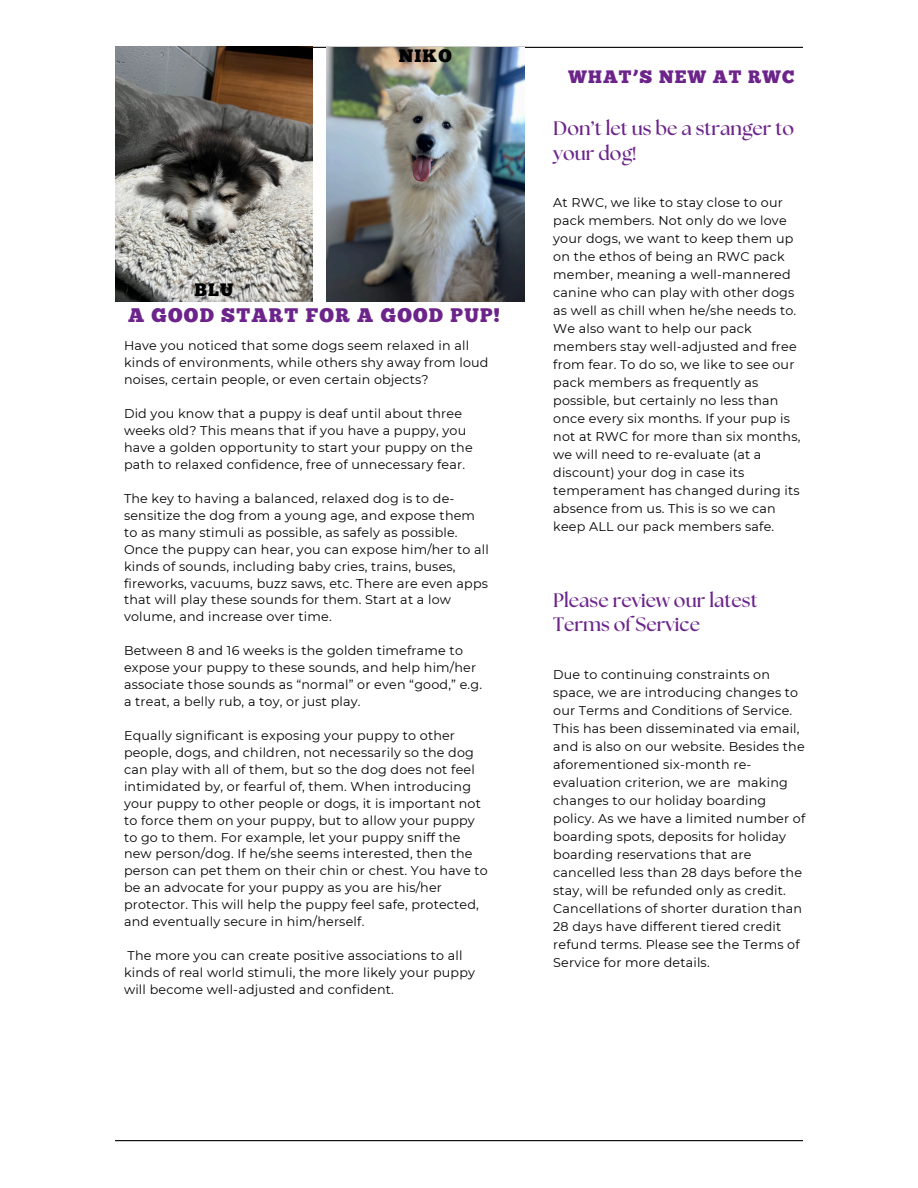
<style>
.page{position:relative;width:918px;height:1188px;background:#fff}
.page>*{position:absolute;margin:0;border:0;box-sizing:border-box;transform-origin:0 0}
.t1{font:19.65px "Chunk Five";letter-spacing:.065em;color:#6c248b}
.t2{font:700 19.5px/24.3px "The Seasons";color:#6c248b}
.t3{font:18px "Chunk Five";letter-spacing:.065em;color:#6c248b}
.t4{font:18px "Chunk Five";letter-spacing:.065em;color:#000}
.t5{font:12.75px/18px "Montserrat";letter-spacing:.015em;color:#000}
</style>
<div class="page">
<hr style="left:115px;top:47px;width:688px;height:1px;background:#000">
<hr style="left:115px;top:1140px;width:688px;height:1px;background:#000">
<img style="left:115px;top:47px;width:198px;height:254px">
<img style="left:327px;top:47px;width:198px;height:255px">
<p class="t4" style="left:195px;top:282px;width:40px">BLU</p>
<p class="t4" style="left:399px;top:49px;width:55px">NIKO</p>
<p class="t1" style="left:128px;top:307px;width:373px">A GOOD START FOR A GOOD PUP!</p>
<p class="t5" style="left:124px;top:337px;width:366px;line-height:17px">Have you noticed that some dogs seem relaxed in all kinds of environments, while others shy away from loud noises, certain people, or even certain objects?</p>
<h1 class="t5" style="left:124px;top:405px;width:350px;line-height:17px">Did you know that a puppy is deaf until about three weeks old? This means that if you have a puppy, you have a golden opportunity to start your puppy on the path to relaxed confidence, free of unnecessary fear.</h1>
<h1 class="t5" style="left:124px;top:490px;width:367px;line-height:17px">The key to having a balanced, relaxed dog is to de&shy;sensitize the dog from a young age, and expose them to as many stimuli as possible, as safely as possible.<br>Once the puppy can hear, you can expose him/her to all kinds of sounds, including baby cries, trains, buses, fireworks, vacuums, buzz saws, etc. There are even apps that will play these sounds for them. Start at a low volume, and increase over time.</h1>
<p class="t5" style="left:124px;top:642px;width:360px;line-height:17px">Between 8 and 16 weeks is the golden timeframe to expose your puppy to these sounds, and help him/her associate those sounds as “normal” or even “good,” e.g. a treat, a belly rub, a toy, or just play.</p>
<h1 class="t5" style="left:124px;top:727px;width:365px;line-height:17px">Equally significant is exposing your puppy to other people, dogs, and children, not necessarily so the dog can play with all of them, but so the dog does not feel intimidated by, or fearful of, them. When introducing your puppy to other people or dogs, it is important not to force them on your puppy, but to allow your puppy to go to them. For example, let your puppy sniff the new person/dog. If he/she seems interested, then the person can pet them on their chin or chest. You have to be an advocate for your puppy as you are his/her protector. This will help the puppy feel safe, protected, and eventually secure in him/herself.</h1>
<p class="t5" style="left:124px;top:947px;width:353px;line-height:17px">The more you can create positive associations to all kinds of real world stimuli, the more likely your puppy will become well-adjusted and confident.</p>
<h1 class="t3" style="left:569px;top:70px;width:227px">WHAT’S NEW AT RWC</h1>
<p class="t2" style="left:553px;top:117px;width:243px">Don’t let us be a stranger to your dog!</p>
<p class="t5" style="left:553px;top:194px;width:249px">At RWC, we like to stay close to our pack members. Not only do we love your dogs, we want to keep them up on the ethos of being an RWC pack member, meaning a well-mannered canine who can play with other dogs as well as chill when he/she needs to.<br>We also want to help our pack members stay well-adjusted and free from fear. To do so, we like to see our pack members as frequently as possible, but certainly no less than once every six months. If your pup is not at RWC for more than six months, we will need to re-evaluate (at a discount) your dog in case its temperament has changed during its absence from us. This is so we can keep ALL our pack members safe.</p>
<p class="t2" style="left:553px;top:589px;width:206px">Please review our latest<br>Terms of Service</p>
<p class="t5" style="left:553px;top:665px;width:254px">Due to continuing constraints on space, we are introducing changes to our Terms and Conditions of Service.<br>This has been disseminated via email, and is also on our website. Besides the aforementioned six-month re&shy;evaluation criterion, we are making changes to our holiday boarding policy. As we have a limited number of boarding spots, deposits for holiday boarding reservations that are cancelled less than 28 days before the stay, will be refunded only as credit.<br>Cancellations of shorter duration than 28 days have different tiered credit refund terms. Please see the Terms of Service for more details.</p>
</div>
